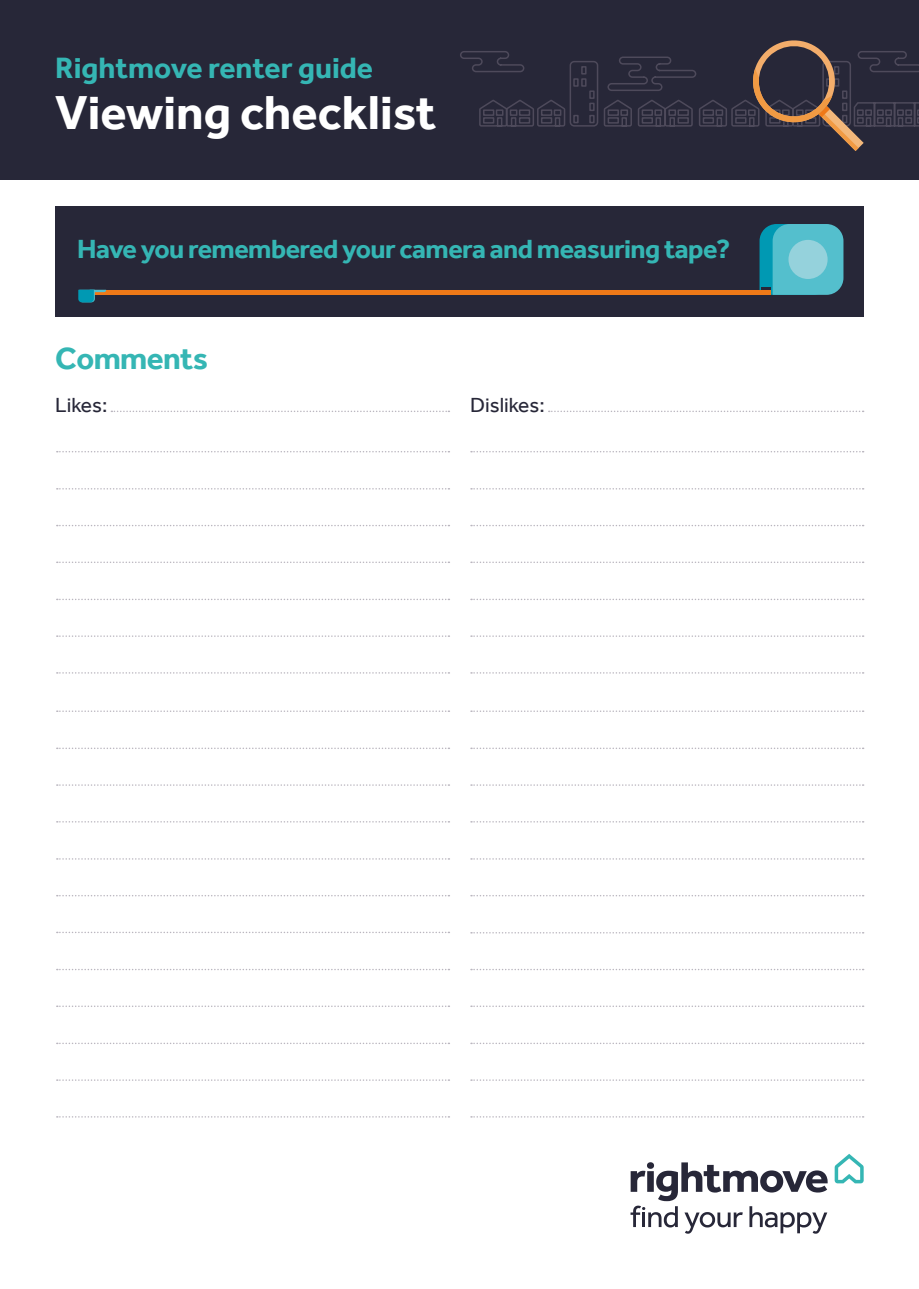
<style>
.page{position:relative;width:919px;height:1289px;background:#fff}
.page>*{position:absolute;margin:0;border:0;box-sizing:border-box;transform-origin:0 0}
.t1{font:700 48.9px "Effra";color:#fff}
.Body{font:700 31.5px "Effra";letter-spacing:-.02em;color:#35b6b4}
.SubHeader{font:700 30.3px "Effra";color:#35b6b4}
.SubHeader-2{font:700 27px "Effra";letter-spacing:-.02em;color:#35b6b4}
.SubHeader-3{font:21px "Effra";color:#272738}
</style>
<div class="page">
<svg style="left:111px;top:410px;width:338px;height:2px"></svg>
<svg style="left:548px;top:410px;width:315px;height:2px"></svg>
<svg style="left:57px;top:672px;width:392px;height:1px"></svg>
<svg style="left:57px;top:931px;width:392px;height:2px"></svg>
<svg style="left:57px;top:1116px;width:392px;height:1px"></svg>
<svg style="left:471px;top:672px;width:392px;height:1px"></svg>
<svg style="left:471px;top:1116px;width:392px;height:1px"></svg>
<svg style="left:57px;top:488px;width:392px;height:1px"></svg>
<svg style="left:57px;top:747px;width:392px;height:2px"></svg>
<svg style="left:471px;top:488px;width:392px;height:1px"></svg>
<svg style="left:471px;top:747px;width:392px;height:2px"></svg>
<svg style="left:471px;top:932px;width:392px;height:1px"></svg>
<svg style="left:57px;top:598px;width:392px;height:2px"></svg>
<svg style="left:57px;top:858px;width:392px;height:1px"></svg>
<svg style="left:57px;top:1042px;width:392px;height:2px"></svg>
<svg style="left:471px;top:598px;width:392px;height:2px"></svg>
<svg style="left:471px;top:858px;width:392px;height:1px"></svg>
<svg style="left:471px;top:1042px;width:392px;height:2px"></svg>
<svg style="left:57px;top:451px;width:392px;height:1px"></svg>
<svg style="left:471px;top:451px;width:392px;height:1px"></svg>
<svg style="left:57px;top:710px;width:392px;height:2px"></svg>
<svg style="left:57px;top:895px;width:392px;height:1px"></svg>
<svg style="left:471px;top:710px;width:392px;height:2px"></svg>
<svg style="left:471px;top:895px;width:392px;height:1px"></svg>
<svg style="left:57px;top:561px;width:392px;height:2px"></svg>
<svg style="left:57px;top:821px;width:392px;height:1px"></svg>
<svg style="left:57px;top:1005px;width:392px;height:2px"></svg>
<svg style="left:471px;top:561px;width:392px;height:2px"></svg>
<svg style="left:471px;top:821px;width:392px;height:1px"></svg>
<svg style="left:471px;top:1005px;width:392px;height:2px"></svg>
<svg style="left:57px;top:525px;width:392px;height:1px"></svg>
<svg style="left:57px;top:784px;width:392px;height:1px"></svg>
<svg style="left:57px;top:968px;width:392px;height:2px"></svg>
<svg style="left:471px;top:525px;width:392px;height:1px"></svg>
<svg style="left:471px;top:784px;width:392px;height:1px"></svg>
<svg style="left:471px;top:968px;width:392px;height:2px"></svg>
<svg style="left:57px;top:635px;width:392px;height:2px"></svg>
<svg style="left:57px;top:1079px;width:392px;height:1px"></svg>
<svg style="left:471px;top:635px;width:392px;height:2px"></svg>
<svg style="left:471px;top:1079px;width:392px;height:1px"></svg>
<svg style="left:834px;top:1154px;width:29px;height:29px"></svg>
<svg style="left:630px;top:1162px;width:197px;height:71px"></svg>
<div style="left:55px;top:206px;width:808px;height:111px;background:#272738"></div>
<div style="left:89px;top:290px;width:682px;height:5px;background:#ef7918"></div>
<svg style="left:78px;top:290px;width:28px;height:12px"></svg>
<svg style="left:759px;top:224px;width:84px;height:71px;background:#54b6c4"></svg>
<div style="left:0;top:1px;width:918px;height:179px;background:#272738"></div>
<svg style="left:460px;top:40px;width:458px;height:111px"></svg>
<p class="SubHeader" style="left:55px;top:49px;width:319px">Rightmove renter guide</p>
<p class="t1" style="left:55px;top:83px;width:382px">Viewing checklist</p>
<p class="SubHeader-2" style="left:77px;top:233px;width:654px">Have you remembered your camera and measuring tape?</p>
<p class="Body" style="left:55px;top:339px;width:154px">Comments</p>
<p class="SubHeader-3" style="left:55px;top:392px;width:54px">Likes:</p>
<p class="SubHeader-3" style="left:470px;top:392px;width:76px">Dislikes:</p>
</div>
